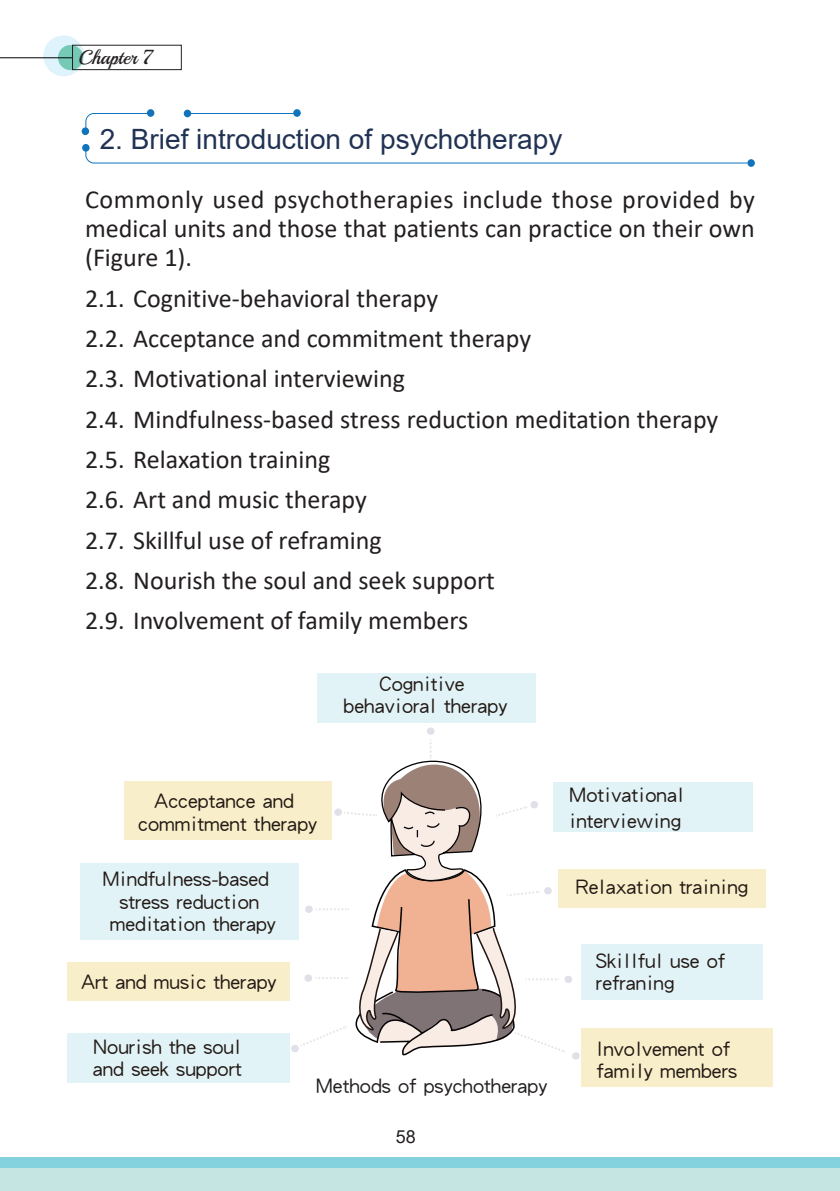
<style>
.page{position:relative;width:840px;height:1191px;background:#fff}
.page>*{position:absolute;margin:0;border:0;box-sizing:border-box;transform-origin:0 0}
.english1-1{font:28px "Arial";color:#213253}
.english{font:26px/29px "Calibri";color:#231f20;text-align:justify}
.t1{font:21.6px/22.4px "DF Hei Std W5";color:#221914}
.t2{font:21.6px "DF Hei Std W5";color:#231f20}
.t3{font:20px "Playball";color:#231f20}
.t4{font:18px "Arial";color:#231f20}
</style>
<div class="page">
<div style="left:0;top:1166px;width:839px;height:25px;background:#c4e5e2"></div>
<div style="left:0;top:1156px;width:839px;height:11px;background:#83d2dd"></div>
<div style="left:43px;top:35px;width:41px;height:41px;background:#dff3fc;border-radius:50%"></div>
<div style="left:58px;top:45px;width:25px;height:25px;background:#76c9b4;border-radius:50%"></div>
<hr style="left:0;top:57px;width:72px;height:1px;background:#030303">
<div style="left:72px;top:45px;width:109px;height:25px;border:1px solid #231f20"></div>
<svg style="left:85px;top:113px;width:662px;height:51px"></svg>
<div style="left:82px;top:127px;width:7px;height:8px;background:#1074bc;border-radius:50%"></div>
<div style="left:82px;top:144px;width:7px;height:8px;background:#1074bc;border-radius:50%"></div>
<div style="left:147px;top:109px;width:7px;height:8px;background:#1074bc;border-radius:50%"></div>
<div style="left:184px;top:110px;width:7px;height:7px;background:#1074bc;border-radius:50%"></div>
<div style="left:293px;top:109px;width:7px;height:8px;background:#1074bc;border-radius:50%"></div>
<div style="left:747px;top:159px;width:7px;height:8px;background:#1074bc;border-radius:50%"></div>
<div style="left:67px;top:962px;width:223px;height:39px;background:#f9eeca"></div>
<div style="left:80px;top:864px;width:218px;height:76px;background:#e2f3f8"></div>
<div style="left:124px;top:781px;width:207px;height:58px;background:#f9eeca"></div>
<div style="left:580px;top:1028px;width:192px;height:58px;background:#f9eeca"></div>
<div style="left:557px;top:869px;width:208px;height:39px;background:#f9eeca"></div>
<div style="left:317px;top:673px;width:219px;height:50px;background:#e2f3f8"></div>
<div style="left:553px;top:782px;width:199px;height:50px;background:#e2f3f8"></div>
<div style="left:580px;top:943px;width:182px;height:56px;background:#e2f3f8"></div>
<div style="left:67px;top:1033px;width:223px;height:49px;background:#e2f3f8"></div>
<svg style="left:290px;top:727px;width:290px;height:333px"></svg>
<p class="t3" style="left:78px;top:45px;width:77px">Chapter 7</p>
<p class="english1-1" style="left:100px;top:120px;width:464px">2. Brief introduction of psychotherapy</p>
<p class="english" style="left:85px;top:184px;width:671px">Commonly used psychotherapies include those provided by medical units and those that patients can practice on their own (Figure 1).</p>
<p class="english" style="left:85px;top:283px;width:354px">2.1. Cognitive-behavioral therapy</p>
<p class="english" style="left:85px;top:323px;width:447px">2.2. Acceptance and commitment therapy</p>
<p class="english" style="left:85px;top:363px;width:321px">2.3. Motivational interviewing</p>
<p class="english" style="left:85px;top:404px;width:634px">2.4. Mindfulness-based stress reduction meditation therapy</p>
<p class="english" style="left:85px;top:444px;width:246px">2.5. Relaxation training</p>
<p class="english" style="left:85px;top:484px;width:283px">2.6. Art and music therapy</p>
<p class="english" style="left:85px;top:525px;width:298px">2.7. Skillful use of reframing</p>
<p class="english" style="left:85px;top:565px;width:411px">2.8. Nourish the soul and seek support</p>
<p class="english" style="left:85px;top:605px;width:384px">2.9. Involvement of family members</p>
<p class="t1" style="left:343px;top:671px;width:165px;text-align:center">Cognitive behavioral therapy</p>
<p class="t1" style="left:138px;top:789px;width:180px;text-align:center">Acceptance and commitment therapy</p>
<p class="t1" style="left:102px;top:867px;width:175px;text-align:center">Mindfulness-based stress reduction meditation therapy</p>
<p class="t1" style="left:81px;top:969px;width:197px">Art and music therapy</p>
<p class="t1" style="left:569px;top:780px;width:116px;line-height:26px">Motivational interviewing</p>
<p class="t1" style="left:575px;top:875px;width:174px">Relaxation training</p>
<p class="t1" style="left:595px;top:949px;width:131px">Skillful use of refraning</p>
<p class="t1" style="left:93px;top:1034px;width:150px">Nourish the soul and seek support</p>
<p class="t1" style="left:595px;top:1036px;width:142px">Involvement of family members</p>
<p class="t2" style="left:315px;top:1073px;width:233px">Methods of psychotherapy</p>
<p class="t4" style="left:395px;top:1123px;width:22px">58</p>
</div>
